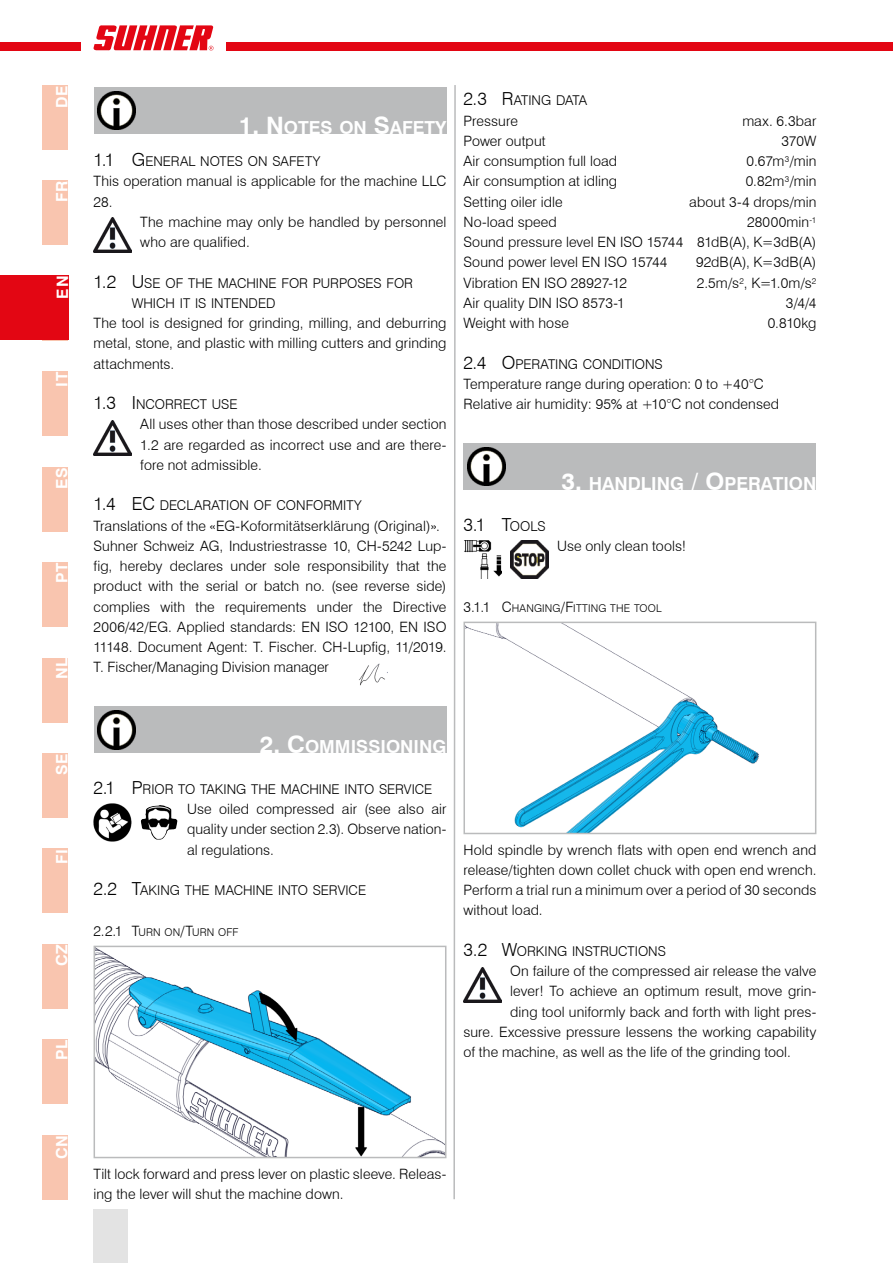
<style>
.page{position:relative;width:893px;height:1263px;background:#fff}
.page>*{position:absolute;margin:0;border:0;box-sizing:border-box;transform-origin:0 0}
.t1{font:700 18px "Swiss 721 BT";color:#fff}
.t2{font:300 18px "Swiss 721 BT";color:#000}
.t3{font:700 15.75px "Swiss 721 BT";letter-spacing:.05em;color:#fff}
.t4{font:300 14.25px/20.2px "Swiss 721 BT";letter-spacing:.005em;color:#000}
.t5{font:300 13.5px/20.2px "Swiss 721 BT";color:#000}
.t6{font:300 10.65px "Swiss 721 BT";letter-spacing:.015em;color:#000}
.s1{font-size:24px}
.s2{font-size:18px}
.s3{font-size:13.5px}
.s4{font-size:14.25px}
</style>
<div class="page">
<div style="left:43px;top:1135px;width:25px;height:64px;background:#f9c5af"></div>
<div style="left:43px;top:1039px;width:25px;height:65px;background:#f9c5af"></div>
<div style="left:43px;top:944px;width:25px;height:64px;background:#f9c5af"></div>
<div style="left:43px;top:849px;width:25px;height:64px;background:#f9c5af"></div>
<div style="left:43px;top:753px;width:25px;height:64px;background:#f9c5af"></div>
<div style="left:43px;top:658px;width:25px;height:64px;background:#f9c5af"></div>
<div style="left:43px;top:562px;width:25px;height:65px;background:#f9c5af"></div>
<div style="left:43px;top:467px;width:25px;height:64px;background:#f9c5af"></div>
<div style="left:43px;top:372px;width:25px;height:64px;background:#f9c5af"></div>
<div style="left:43px;top:276px;width:25px;height:65px;background:#f9c5af"></div>
<img style="left:94px;top:218px;width:38px;height:35px">
<img style="left:94px;top:420px;width:38px;height:35px">
<div style="left:94px;top:707px;width:352px;height:46px;background:#babbbc"></div>
<img style="left:98px;top:711px;width:38px;height:38px">
<img style="left:94px;top:804px;width:38px;height:37px">
<img style="left:141px;top:805px;width:36px;height:34px">
<div style="left:94px;top:87px;width:352px;height:47px;background:#babbbc"></div>
<img style="left:98px;top:92px;width:38px;height:38px">
<img style="left:359px;top:663px;width:29px;height:23px">
<img style="left:97px;top:949px;width:346px;height:206px">
<div style="left:94px;top:946px;width:352px;height:212px;border:2px solid #babbbc"></div>
<div style="left:463px;top:443px;width:353px;height:47px;background:#babbbc"></div>
<img style="left:468px;top:448px;width:38px;height:38px">
<img style="left:464px;top:540px;width:38px;height:38px">
<img style="left:510px;top:540px;width:39px;height:38px">
<img style="left:463px;top:967px;width:39px;height:35px">
<img style="left:466px;top:625px;width:293px;height:206px">
<div style="left:463px;top:622px;width:353px;height:212px;border:2px solid #babbbc"></div>
<div style="left:43px;top:181px;width:25px;height:64px;background:#f9c5af"></div>
<div style="left:43px;top:85px;width:25px;height:65px;background:#f9c5af"></div>
<div style="left:0;top:43px;width:893px;height:8px;background:#e30613"></div>
<div style="left:81px;top:17px;width:144px;height:42px;background:#fff"></div>
<svg style="left:93px;top:25px;width:120px;height:26px"></svg>
<svg style="left:453px;top:85px;width:3px;height:1115px"></svg>
<div style="left:93px;top:1209px;width:34px;height:54px;background:#e3e3e3"></div>
<div style="left:0;top:276px;width:68px;height:64px;background:#e30613"></div>
<p class="t3" style="left:52px;top:108px;width:24px;rotate:-90deg">DE</p>
<p class="t3" style="left:52px;top:202px;width:23px;rotate:-90deg">FR</p>
<p class="t3" style="left:53px;top:299px;width:24px;rotate:-90deg">EN</p>
<p class="t3" style="left:52px;top:387px;width:16px;rotate:-90deg">IT</p>
<p class="t3" style="left:52px;top:489px;width:23px;rotate:-90deg">ES</p>
<p class="t3" style="left:52px;top:583px;width:22px;rotate:-90deg">PT</p>
<p class="t3" style="left:52px;top:679px;width:23px;rotate:-90deg">NL</p>
<p class="t3" style="left:52px;top:775px;width:23px;rotate:-90deg">SE</p>
<p class="t3" style="left:52px;top:864px;width:17px;rotate:-90deg">FI</p>
<p class="t3" style="left:52px;top:966px;width:23px;rotate:-90deg">CZ</p>
<p class="t3" style="left:52px;top:1060px;width:22px;rotate:-90deg">PL</p>
<p class="t1" style="left:239px;top:117px;width:72px"><span class="s1">1. N</span>OTES</p>
<p class="t1" style="left:339px;top:117px;width:75px">ON <span class="s1">S</span>AFET</p>
<p class="t1" style="left:435px;top:117px;width:13px">Y</p>
<p class="t5" style="left:94px;top:151px;width:228px"><span class="s2">1.1 G</span> ENERAL NOTES ON SAFETY</p>
<p class="t4" style="left:94px;top:171px;width:354px">This operation manual is applicable for the machine LLC<br>28.</p>
<p class="t4" style="left:140px;top:211px;width:308px">The machine may only be handled by personnel who are qualified.</p>
<p class="t5" style="left:132px;top:273px;width:283px;text-indent:-38px"><span class="s2">1.2 U</span>SE OF THE MACHINE FOR PURPOSES FOR<br>WHICH IT IS INTENDED</p>
<p class="t4" style="left:94px;top:313px;width:354px;text-align:justify">The tool is designed for grinding, milling, and deburring metal, stone, and plastic with milling cutters and grinding attachments.</p>
<p class="t5" style="left:94px;top:394px;width:146px"><span class="s2">1.3 I</span> NCORRECT USE</p>
<p class="t4" style="left:140px;top:414px;width:308px;text-align:justify">All uses other than those described under section 1.2 are regarded as incorrect use and are there&shy;fore not admissible.</p>
<p class="t2" style="left:94px;top:493px;width:36px">1.4 EC</p>
<p class="t5" style="left:160px;top:495px;width:204px">DECLARATION OF CONFORMITY</p>
<p class="t4" style="left:94px;top:515px;width:354px">Translations of the «EG-Koformitätserklärung (Original)».<br>Suhner Schweiz AG, Industriestrasse 10, CH-5242 Lup&shy;fig, hereby declares under sole responsibility that the product with the serial or batch no. (see reverse side) complies with the requirements under the Directive 2006/42/EG. Applied standards: EN ISO 12100, EN ISO 11148. Document Agent: T. Fischer. CH-Lupfig, 11/2019.<br>T. Fischer/Managing Division manager</p>
<p class="t5" style="left:463px;top:90px;width:125px"><span class="s2">2.3 R</span>ATING DATA</p>
<p class="t4" style="left:463px;top:110px;width:56px">Pressure</p>
<p class="t4" style="left:742px;top:110px;width:76px">max. 6.3bar</p>
<p class="t4" style="left:463px;top:130px;width:84px">Power output</p>
<p class="t4" style="left:781px;top:130px;width:36px">370W</p>
<p class="t4" style="left:463px;top:151px;width:155px">Air consumption full load</p>
<p class="t4" style="left:747px;top:151px;width:71px">0.67m<sup>3</sup>/min</p>
<p class="t4" style="left:463px;top:171px;width:155px">Air consumption at idling</p>
<p class="t4" style="left:746px;top:171px;width:72px">0.82m<sup>3</sup>/min</p>
<p class="t4" style="left:463px;top:191px;width:101px">Setting oiler idle</p>
<p class="t4" style="left:689px;top:191px;width:129px">about 3-4 drops/min</p>
<p class="t4" style="left:463px;top:211px;width:95px">No-load speed</p>
<p class="t4" style="left:463px;top:211px;width:354px;text-align:justify;text-indent:284px">28000min<sup>-1<br></sup>Sound pressure level EN ISO 15744 81dB(A), K=3dB(A)<br>Sound power level EN ISO 15744</p>
<p class="t4" style="left:696px;top:252px;width:122px">92dB(A), K=3dB(A)</p>
<p class="t4" style="left:463px;top:272px;width:165px">Vibration EN ISO 28927-12</p>
<p class="t4" style="left:697px;top:272px;width:121px">2.5m/s<sup>2</sup>, K=1.0m/s<sup>2</sup></p>
<p class="t4" style="left:463px;top:292px;width:163px">Air quality DIN ISO 8573-1</p>
<p class="t4" style="left:786px;top:292px;width:32px">3/4/4</p>
<p class="t4" style="left:463px;top:313px;width:107px">Weight with hose</p>
<p class="t4" style="left:768px;top:313px;width:50px">0.810kg</p>
<p class="t5" style="left:463px;top:354px;width:201px"><span class="s2">2.4 O</span>PERATING CONDITIONS</p>
<p class="t4" style="left:463px;top:373px;width:317px">Temperature range during operation: 0 to +40°C<br>Relative air humidity: 95% at +10°C not condensed</p>
<p class="t2" style="left:463px;top:513px;width:84px">3.1 T<span class="s3">OOLS</span></p>
<p class="t1" style="left:561px;top:473px;width:65px"><span class="s1">3.</span> HANDLIN</p>
<p class="t1" style="left:670px;top:473px;width:67px">G <span class="s1">/ O</span>PER</p>
<p class="t1" style="left:761px;top:473px;width:54px">ATION</p>
<p class="t4" style="left:557px;top:535px;width:131px">Use only clean tools!</p>
<p class="t6" style="left:463px;top:601px;width:200px"><span class="s4">3.1.1 C</span>HANGING<span class="s4">/F</span>ITTING THE TOOL</p>
<p class="t1" style="left:260px;top:736px;width:100px"><span class="s1">2. C</span>OMMISSI</p>
<p class="t1" style="left:386px;top:736px;width:62px">ONING</p>
<p class="t5" style="left:94px;top:779px;width:340px"><span class="s2">2.1 P</span>RIOR TO TAKING THE MACHINE INTO SERVICE</p>
<p class="t4" style="left:187px;top:799px;width:261px;text-align:justify">Use oiled compressed air (see also air quality under section 2.3). Observe nation&shy;al regulations.</p>
<p class="t5" style="left:94px;top:880px;width:274px"><span class="s2">2.2 T</span>AKING THE MACHINE INTO SERVICE</p>
<p class="t6" style="left:94px;top:925px;width:147px"><span class="s4">2.2.1 T</span>URN ON<span class="s4">/T</span>URN OFF</p>
<p class="t4" style="left:463px;top:839px;width:354px;text-align:justify">Hold spindle by wrench flats with open end wrench and release/tighten down collet chuck with open end wrench.<br>Perform a trial run a minimum over a period of 30 seconds without load.</p>
<p class="t5" style="left:463px;top:941px;width:204px"><span class="s2">3.2 W</span>ORKING INSTRUCTIONS</p>
<p class="t4" style="left:510px;top:961px;width:308px">On failure of the compressed air release the valve</p>
<p class="t4" style="left:510px;top:981px;width:308px">lever! To achieve an optimum result, move grin-</p>
<p class="t4" style="left:510px;top:1001px;width:308px">ding tool uniformly back and forth with light pres-</p>
<p class="t4" style="left:463px;top:1021px;width:354px">sure. Excessive pressure lessens the working capability</p>
<p class="t4" style="left:463px;top:1042px;width:329px">of the machine, as well as the life of the grinding tool.</p>
<p class="t3" style="left:52px;top:1159px;width:26px;rotate:-90deg">CN</p>
<p class="t4" style="left:94px;top:1163px;width:354px">Tilt lock forward and press lever on plastic sleeve. Releas&shy;ing the lever will shut the machine down.</p>
</div>
